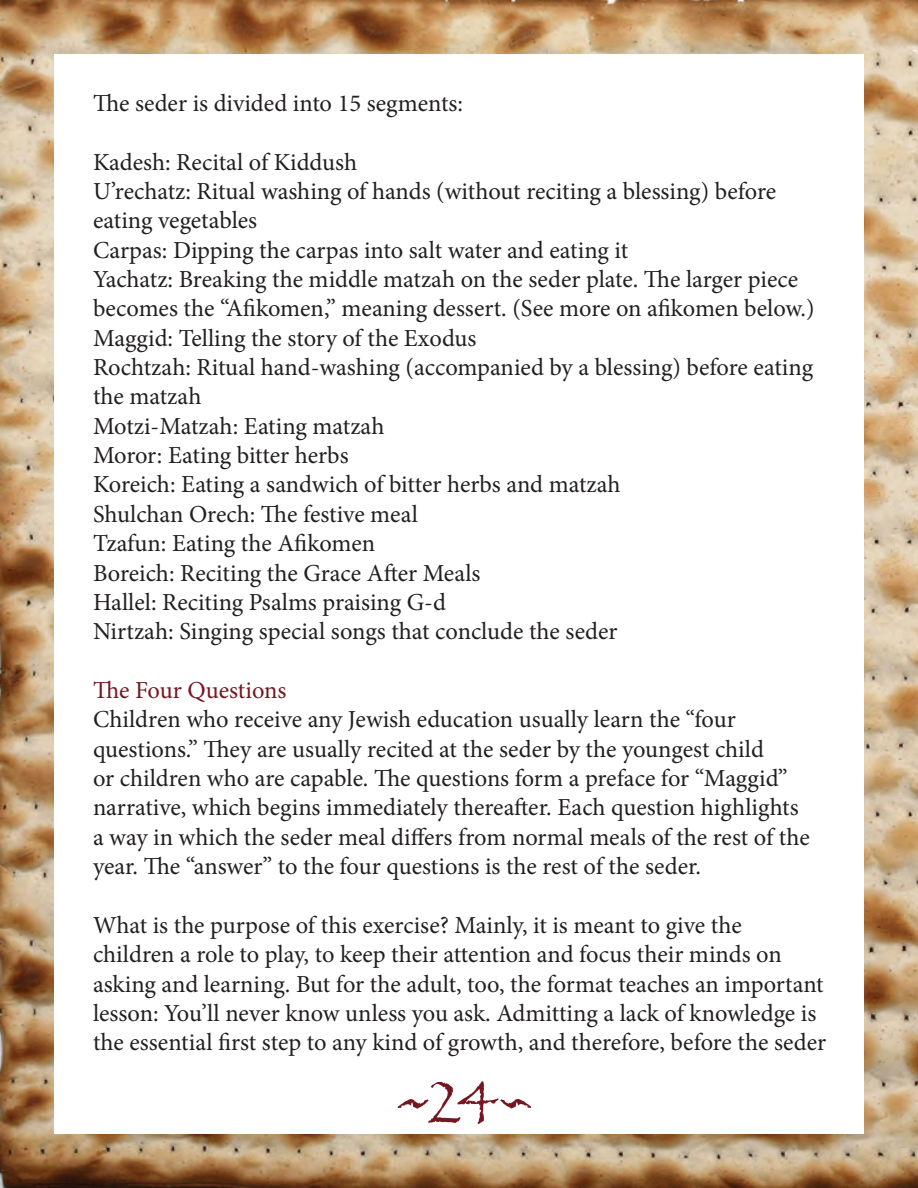
<style>
.page{position:relative;width:918px;height:1188px;background:#fff}
.page>*{position:absolute;margin:0;border:0;box-sizing:border-box;transform-origin:0 0}
.t1{font:90px "Papyrus";color:#741720}
.t2{font:72px "Papyrus";color:#741720}
.t3{font:24.45px/29.4px "Minion Pro";color:#231f20}
.t4{font:24.45px "Minion Pro";color:#741720}
</style>
<div class="page">
<img style="left:0;top:0;width:918px;height:1188px">
<div style="left:54px;top:54px;width:810px;height:1080px;background:#fff"></div>
<p class="t3" style="left:93px;top:88px;width:372px">The seder is divided into 15 segments:</p>
<p class="t3" style="left:93px;top:147px;width:723px">Kadesh: Recital of Kiddush<br>U’rechatz: Ritual washing of hands (without reciting a blessing) before eating vegetables<br>Carpas: Dipping the carpas into salt water and eating it<br>Yachatz: Breaking the middle matzah on the seder plate. The larger piece becomes the “Afikomen,” meaning dessert. (See more on afikomen below.)<br>Maggid: Telling the story of the Exodus<br>Rochtzah: Ritual hand-washing (accompanied by a blessing) before eating the matzah<br>Motzi-Matzah: Eating matzah<br>Moror: Eating bitter herbs<br>Koreich: Eating a sandwich of bitter herbs and matzah<br>Shulchan Orech: The festive meal<br>Tzafun: Eating the Afikomen<br>Boreich: Reciting the Grace After Meals<br>Hallel: Reciting Psalms praising G-d<br>Nirtzah: Singing special songs that conclude the seder</p>
<p class="t4" style="left:93px;top:674px;width:195px">The Four Questions</p>
<p class="t3" style="left:93px;top:705px;width:718px">Children who receive any Jewish education usually learn the “four questions.” They are usually recited at the seder by the youngest child<br>or children who are capable. The questions form a preface for “Maggid” narrative, which begins immediately thereafter. Each question highlights a way in which the seder meal differs from normal meals of the rest of the year. The “answer” to the four questions is the rest of the seder.</p>
<p class="t3" style="left:93px;top:910px;width:735px">What is the purpose of this exercise? Mainly, it is meant to give the children a role to play, to keep their attention and focus their minds on asking and learning. But for the adult, too, the format teaches an important lesson: You’ll never know unless you ask. Admitting a lack of knowledge is the essential first step to any kind of growth, and therefore, before the seder</p>
<h2 class="t2" style="left:423px;top:1056px;width:77px">24</h2>
<h1 class="t1" style="left:395px;top:1065px;width:38px">˜</h1>
</div>
